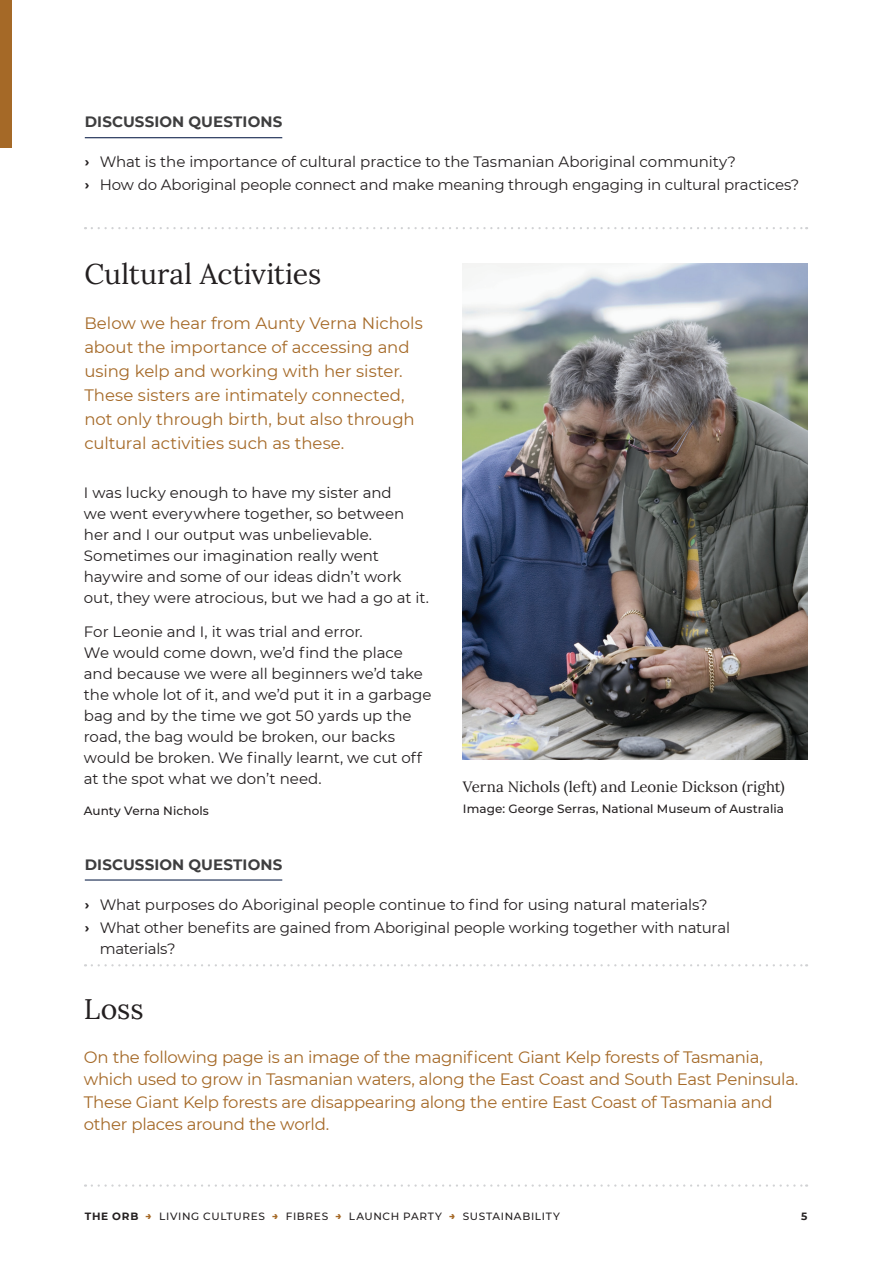
<style>
.page{position:relative;width:893px;height:1263px;background:#fff}
.page>*{position:absolute;margin:0;border:0;box-sizing:border-box;transform-origin:0 0}
.t1{font:28.5px "Lora";color:#231f20}
.t2{font:16.5px/24px "Montserrat";letter-spacing:-.015em;color:#a56927}
.t3{font:15px/21px "Montserrat";letter-spacing:-.005em;color:#231f20}
.t4{font:15px "Lora";color:#231f20}
.t5{font:700 15px "Montserrat";letter-spacing:.005em;color:#3e3e3f}
.t6{font:500 12px "Montserrat";letter-spacing:.005em;color:#231f20}
.t7{font:500 10.5px "Montserrat";letter-spacing:.065em;color:#231f20}
.t8{font:700 10.5px "Montserrat";color:#231f20}
.s1{font-weight:700}
.s2{font-weight:800;color:#a56927}
</style>
<div class="page">
<svg style="left:92px;top:1184px;width:715px;height:3px"></svg>
<div style="left:0;top:0;width:11px;height:148px;background:#a56927"></div>
<hr style="left:85px;top:137px;width:197px;height:1px;background:#172950">
<hr style="left:85px;top:879px;width:197px;height:1px;background:#172950">
<svg style="left:92px;top:227px;width:715px;height:2px"></svg>
<img style="left:463px;top:264px;width:344px;height:496px">
<svg style="left:92px;top:964px;width:715px;height:2px"></svg>
<p class="t5" style="left:85px;top:111px;width:199px">DISCUSSION QUESTIONS</p>
<p class="t3" style="left:85px;top:150px;width:716px;line-height:23.1px"><span class="s1">ڇ</span> What is the importance of cultural practice to the Tasmanian Aboriginal community?<br><span class="s1">ڇ</span> How do Aboriginal people connect and make meaning through engaging in cultural practices?</p>
<h1 class="t1" style="left:84px;top:252px;width:238px">Cultural Activities</h1>
<p class="t2" style="left:84px;top:311px;width:340px">Below we hear from Aunty Verna Nichols about the importance of accessing and using kelp and working with her sister.<br>These sisters are intimately connected, not only through birth, but also through cultural activities such as these.</p>
<p class="t3" style="left:84px;top:482px;width:347px">I was lucky enough to have my sister and<br>we went everywhere together, so between her and I our output was unbelievable.<br>Sometimes our imagination really went haywire and some of our ideas didn’t work out, they were atrocious, but we had a go at it.</p>
<p class="t3" style="left:84px;top:621px;width:349px">For Leonie and I, it was trial and error.<br>We would come down, we’d find the place and because we were all beginners we’d take the whole lot of it, and we’d put it in a garbage bag and by the time we got 50 yards up the road, the bag would be broken, our backs would be broken. We finally learnt, we cut off at the spot what we don’t need.</p>
<p class="t6" style="left:84px;top:802px;width:127px">Aunty Verna Nichols</p>
<p class="t4" style="left:463px;top:775px;width:323px">Verna Nichols (left) and Leonie Dickson (right)</p>
<p class="t6" style="left:463px;top:800px;width:323px">Image: George Serras, National Museum of Australia</p>
<p class="t5" style="left:85px;top:853px;width:199px">DISCUSSION QUESTIONS</p>
<p class="t3" style="left:85px;top:892px;width:647px;line-height:23.1px"><span class="s1">ڇ</span> What purposes do Aboriginal people continue to find for using natural materials?<br><span class="s1">ڇ</span> What other benefits are gained from Aboriginal people working together with natural</p>
<p class="t3" style="left:100px;top:937px;width:77px">materials?</p>
<h1 class="t1" style="left:84px;top:987px;width:61px">Loss</h1>
<p class="t2" style="left:84px;top:1045px;width:716px;line-height:22.5px">On the following page is an image of the magnificent Giant Kelp forests of Tasmania, which used to grow in Tasmanian waters, along the East Coast and South East Peninsula.<br>These Giant Kelp forests are disappearing along the entire East Coast of Tasmania and other places around the world.</p>
<p class="t7" style="left:85px;top:1209px;width:477px"><span class="s1">THE ORB</span> <span class="s2">→</span> LIVING CULTURES <span class="s2">→</span> FIBRES <span class="s2">→</span> LAUNCH PARTY <span class="s2">→</span> SUSTAINABILITY</p>
<p class="t8" style="left:801px;top:1209px;width:8px">5</p>
</div>
